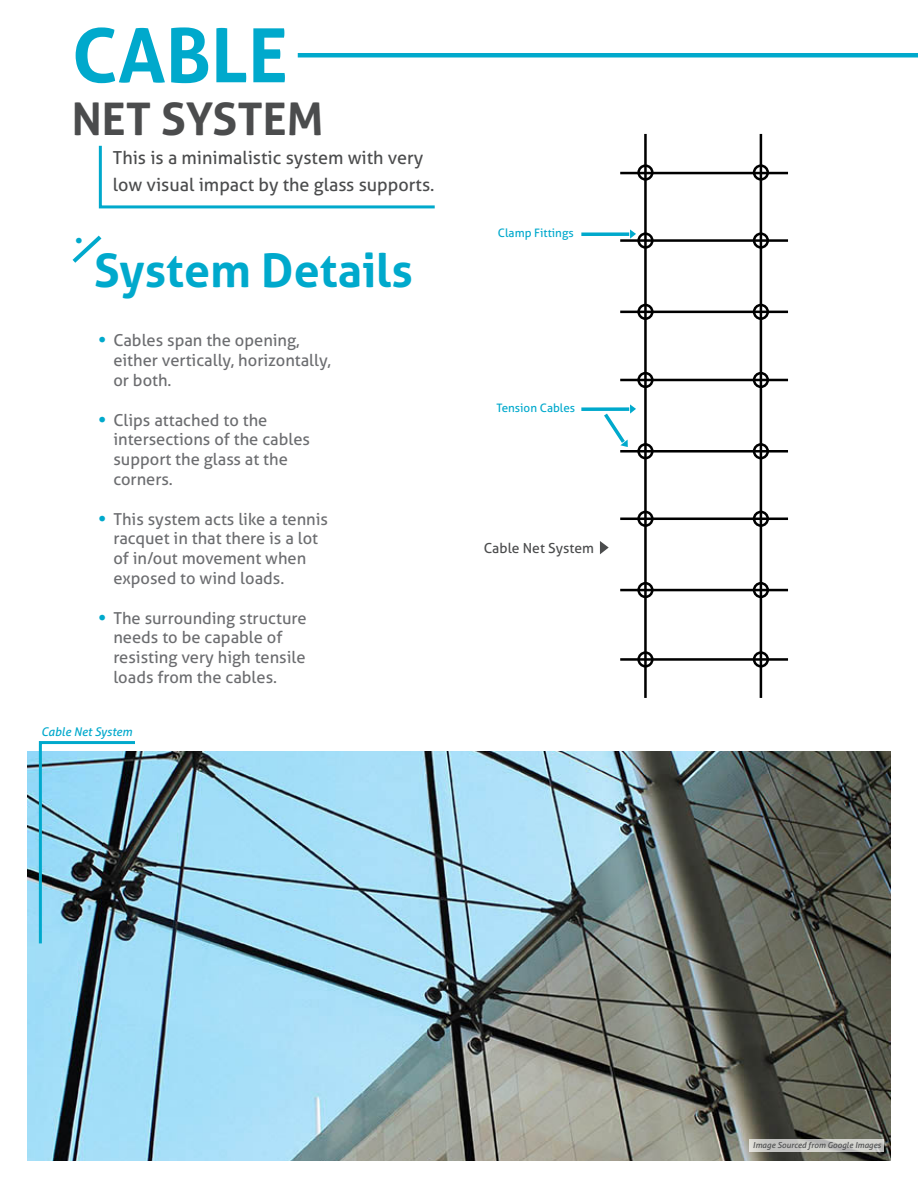
<style>
.page{position:relative;width:918px;height:1188px;background:#fff}
.page>*{position:absolute;margin:0;border:0;box-sizing:border-box;transform-origin:0 0}
.t1{font:700 75px "Aller";color:#00a9cc}
.t2{font:700 46.5px "Aller";color:#00a9cc}
.t3{font:700 45px "Aller";color:#4b4c4d}
.t4{font:18px/27px "Aller";color:#4b4c4d}
.t5{font:16.5px/19.8px "Aller";color:#6c6d70}
.t6{font:13.95px "Aller";color:#4b4c4d}
.t7{font:italic 12px "Aller";color:#00a9cc}
.t8{font:11.7px "Aller";color:#00a9cc}
.t9{font:italic 8.25px "Aller";color:#4b4c4d}
</style>
<div class="page">
<img style="left:27px;top:751px;width:864px;height:410px">
<hr style="left:298px;top:53px;width:620px;height:4px;background:#00a9cc">
<svg style="left:98px;top:145px;width:337px;height:64px"></svg>
<img style="left:37px;top:741px;width:101px;height:205px">
<svg style="left:750px;top:1139px;width:134px;height:13px"></svg>
<hr style="left:644px;top:134px;width:3px;height:564px;background:#000">
<hr style="left:760px;top:134px;width:2px;height:564px;background:#000">
<hr style="left:620px;top:172px;width:168px;height:2px;background:#000">
<hr style="left:620px;top:239px;width:168px;height:3px;background:#000">
<hr style="left:620px;top:311px;width:168px;height:2px;background:#000">
<hr style="left:620px;top:379px;width:168px;height:2px;background:#000">
<hr style="left:620px;top:450px;width:168px;height:3px;background:#000">
<hr style="left:620px;top:518px;width:168px;height:2px;background:#000">
<hr style="left:620px;top:589px;width:168px;height:2px;background:#000">
<hr style="left:620px;top:658px;width:168px;height:3px;background:#000">
<div style="left:637px;top:164px;width:17px;height:17px;border:3px solid #000;border-radius:50%"></div>
<div style="left:753px;top:164px;width:16px;height:17px;border:3px solid #000;border-radius:50%"></div>
<div style="left:637px;top:232px;width:17px;height:17px;border:3px solid #000;border-radius:50%"></div>
<div style="left:753px;top:232px;width:16px;height:17px;border:3px solid #000;border-radius:50%"></div>
<div style="left:637px;top:304px;width:17px;height:16px;border:3px solid #000;border-radius:50%"></div>
<div style="left:753px;top:304px;width:16px;height:16px;border:3px solid #000;border-radius:50%"></div>
<div style="left:637px;top:372px;width:17px;height:16px;border:3px solid #000;border-radius:50%"></div>
<div style="left:753px;top:372px;width:16px;height:16px;border:3px solid #000;border-radius:50%"></div>
<div style="left:637px;top:443px;width:17px;height:16px;border:3px solid #000;border-radius:50%"></div>
<div style="left:753px;top:443px;width:16px;height:16px;border:3px solid #000;border-radius:50%"></div>
<div style="left:637px;top:511px;width:17px;height:16px;border:3px solid #000;border-radius:50%"></div>
<div style="left:753px;top:511px;width:16px;height:16px;border:3px solid #000;border-radius:50%"></div>
<div style="left:637px;top:582px;width:17px;height:16px;border:3px solid #000;border-radius:50%"></div>
<div style="left:753px;top:582px;width:16px;height:16px;border:3px solid #000;border-radius:50%"></div>
<div style="left:637px;top:651px;width:17px;height:17px;border:3px solid #000;border-radius:50%"></div>
<div style="left:753px;top:651px;width:16px;height:17px;border:3px solid #000;border-radius:50%"></div>
<svg style="left:581px;top:232px;width:48px;height:4px"></svg>
<svg style="left:630px;top:229px;width:6px;height:10px"></svg>
<svg style="left:581px;top:407px;width:20px;height:4px"></svg>
<svg style="left:601px;top:404px;width:35px;height:43px"></svg>
<svg style="left:600px;top:541px;width:9px;height:13px"></svg>
<svg style="left:72px;top:235px;width:30px;height:28px"></svg>
<p class="t1" style="left:72px;top:9px;width:218px">CABLE</p>
<p class="t3" style="left:72px;top:91px;width:253px">NET SYSTEM</p>
<p class="t4" style="left:113px;top:145px;width:323px">This is a minimalistic system with very low visual impact by the glass supports.</p>
<p class="t2" style="left:94px;top:242px;width:320px">System Details</p>
<p class="t5" style="left:113px;top:331px;width:219px">Cables span the opening, either vertically, horizontally, or both.</p>
<p class="t5" style="left:113px;top:410px;width:198px">Clips attached to the intersections of the cables support the glass at the corners.</p>
<p class="t5" style="left:113px;top:509px;width:216px">This system acts like a tennis racquet in that there is a lot of in/out movement when exposed to wind loads.</p>
<p class="t5" style="left:113px;top:608px;width:195px">The surrounding structure needs to be capable of resisting very high tensile loads from the cables.</p>
<p class="t7" style="left:41px;top:725px;width:93px">Cable Net System</p>
<p class="t8" style="left:498px;top:226px;width:77px">Clamp Fittings</p>
<p class="t8" style="left:497px;top:401px;width:80px">Tension Cables</p>
<p class="t6" style="left:484px;top:539px;width:112px">Cable Net System</p>
<p class="t9" style="left:753px;top:1140px;width:130px">Image Sourced from Google Images</p>
</div>
